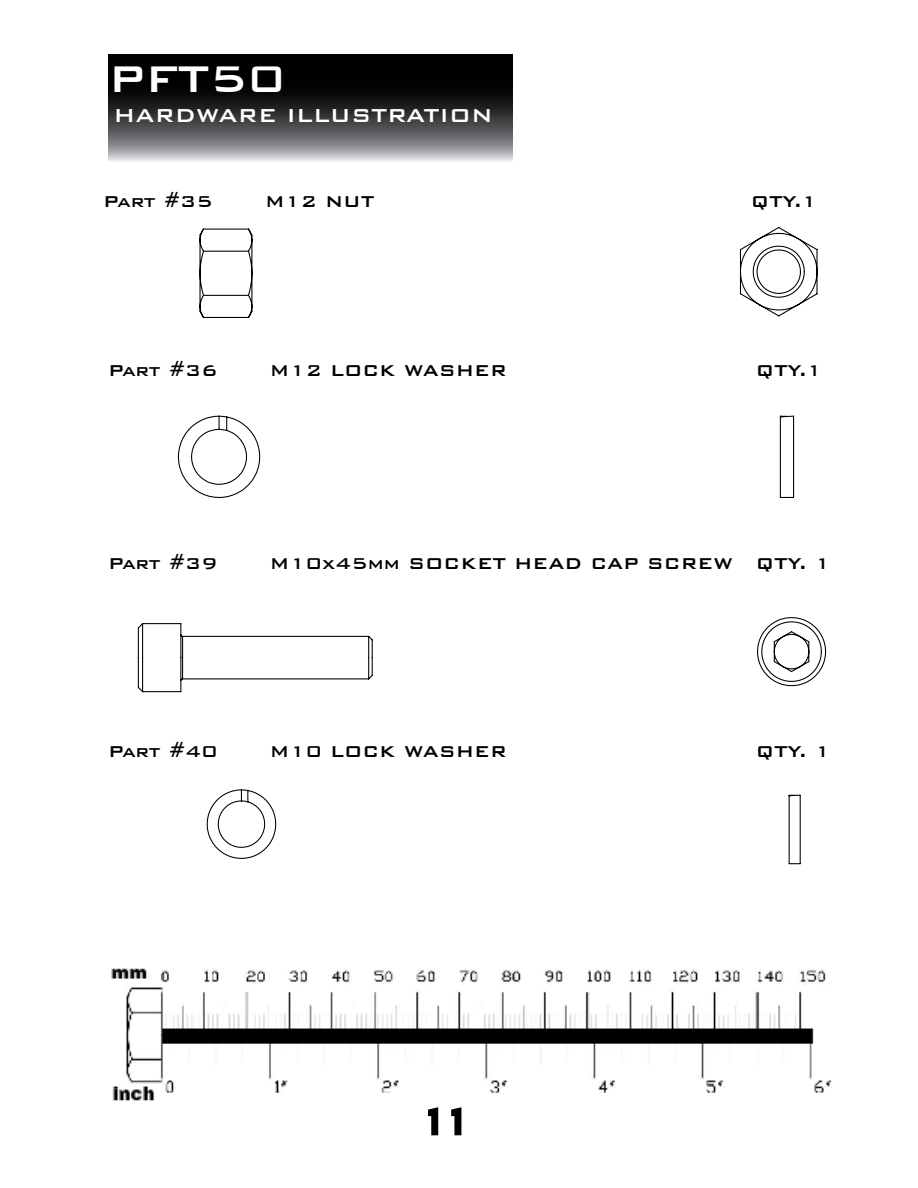
<style>
.page{position:relative;width:918px;height:1188px;background:#fff}
.page>*{position:absolute;margin:0;border:0;box-sizing:border-box;transform-origin:0 0}
.t1{font:500 49.5px "Bank Gothic BT";color:#fff}
.t2{font:500 25.05px "Bank Gothic BT";color:#fff}
.t3{font:500 21px "Bank Gothic BT";color:#000}
</style>
<div class="page">
<svg style="left:108px;top:54px;width:405px;height:107px;background:#3a3a3b"></svg>
<svg style="left:428px;top:1107px;width:11px;height:29px"></svg>
<svg style="left:451px;top:1107px;width:11px;height:29px"></svg>
<img style="left:111px;top:968px;width:721px;height:133px">
<svg style="left:199px;top:228px;width:54px;height:90px"></svg>
<svg style="left:739px;top:227px;width:79px;height:90px"></svg>
<svg style="left:177px;top:415px;width:84px;height:83px"></svg>
<svg style="left:779px;top:415px;width:16px;height:83px"></svg>
<hr style="left:123px;top:612px;width:1px;height:87px;background:#c0c0c0">
<hr style="left:123px;top:612px;width:264px;height:1px;background:#c0c0c0">
<hr style="left:901px;top:612px;width:1px;height:87px;background:#c0c0c0">
<hr style="left:123px;top:1134px;width:264px;height:1px;background:#c0c0c0">
<svg style="left:137px;top:623px;width:236px;height:70px"></svg>
<hr style="left:749px;top:606px;width:1px;height:87px;background:#c0c0c0">
<hr style="left:749px;top:606px;width:88px;height:1px;background:#c0c0c0">
<hr style="left:917px;top:606px;width:1px;height:87px;background:#c0c0c0">
<hr style="left:749px;top:1128px;width:88px;height:1px;background:#c0c0c0">
<svg style="left:757px;top:617px;width:70px;height:70px"></svg>
<svg style="left:206px;top:789px;width:71px;height:70px"></svg>
<svg style="left:788px;top:794px;width:13px;height:71px"></svg>
<h1 class="t1" style="left:108px;top:52px;width:179px">PFT50</h1>
<p class="t2" style="left:114px;top:101px;width:381px">HARDWARE ILLUSTRATION</p>
<p class="t3" style="left:103px;top:190px;width:111px">Part #35</p>
<p class="t3" style="left:265px;top:190px;width:111px">M12 NUT</p>
<p class="t3" style="left:751px;top:190px;width:68px">QTY.1</p>
<p class="t3" style="left:108px;top:359px;width:111px">Part #36</p>
<p class="t3" style="left:270px;top:359px;width:238px">M12 LOCK WASHER</p>
<p class="t3" style="left:756px;top:359px;width:68px">QTY.1</p>
<p class="t3" style="left:108px;top:552px;width:111px">Part #39</p>
<p class="t3" style="left:270px;top:552px;width:562px">M10x45mm SOCKET HEAD CAP SCREW QTY. 1</p>
<p class="t3" style="left:108px;top:740px;width:111px">Part #40</p>
<p class="t3" style="left:270px;top:740px;width:238px">M10 LOCK WASHER</p>
<p class="t3" style="left:756px;top:740px;width:76px">QTY. 1</p>
</div>
